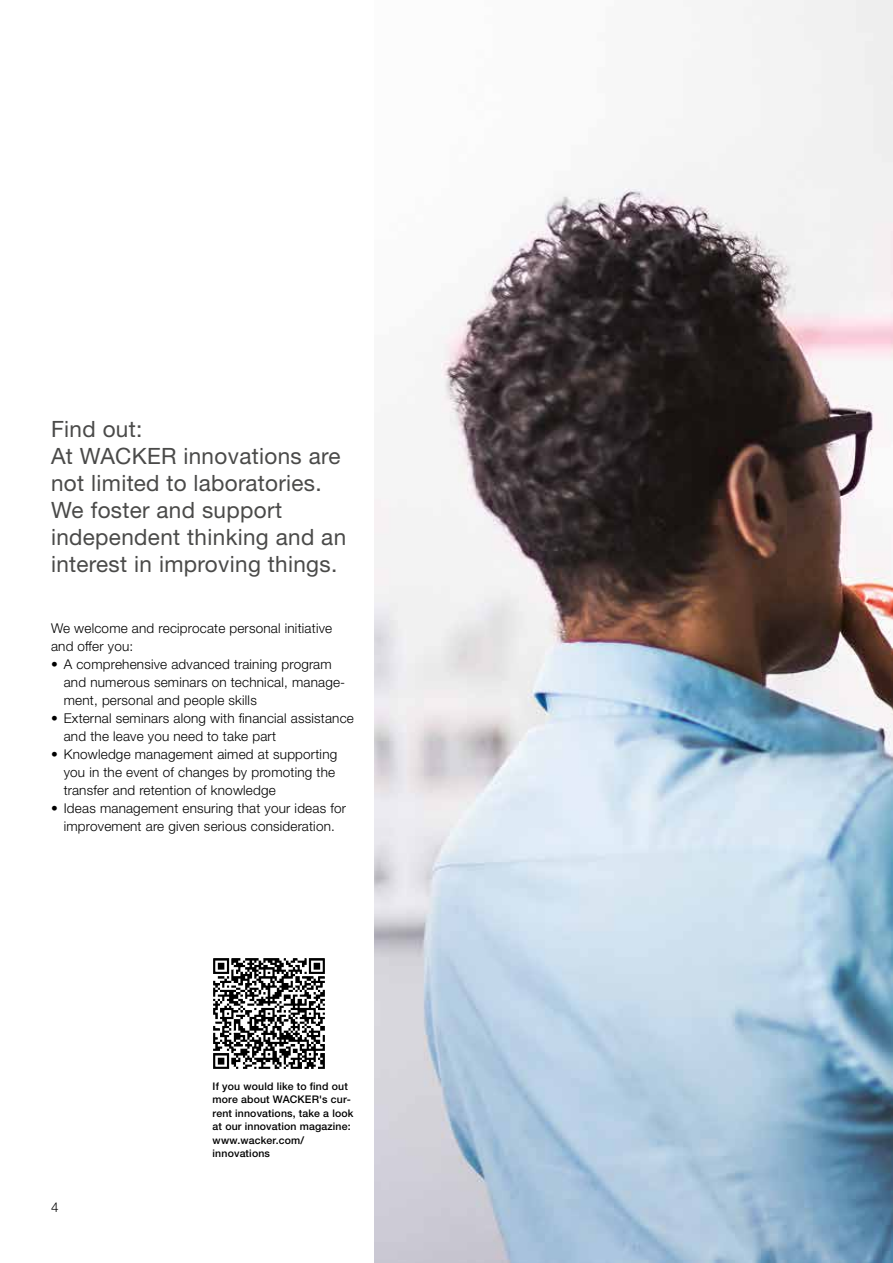
<style>
.page{position:relative;width:893px;height:1263px;background:#fff}
.page>*{position:absolute;margin:0;border:0;box-sizing:border-box;transform-origin:0 0}
.t1{font:22.5px/27px "Neue Helveticafor WACKER 55";letter-spacing:.015em;color:#4a4a49}
.t2{font:13.5px/18px "Neue Helveticafor WACKER 45";letter-spacing:.015em;color:#000}
.t3{font:10.5px/13.5px "Neue Helveticafor WACKER 65";letter-spacing:.015em;color:#000}
</style>
<div class="page">
<img style="left:374px;top:0;width:519px;height:1263px">
<img style="left:213px;top:958px;width:112px;height:111px">
<h1 class="t1" style="left:51px;top:415px;width:297px">Find out:<br>At WACKER innovations are not limited to laboratories.<br>We foster and support independent thinking and an interest in improving things.</h1>
<p class="t2" style="left:51px;top:619px;width:283px">We welcome and reciprocate personal initiative and offer you:</p>
<p class="t2" style="left:64px;top:655px;width:283px;text-indent:-13px">• A comprehensive advanced training program and numerous seminars on technical, manage&shy;ment, personal and people skills</p>
<p class="t2" style="left:64px;top:709px;width:292px;text-indent:-13px">• External seminars along with financial assistance and the leave you need to take part</p>
<p class="t2" style="left:64px;top:745px;width:275px;text-indent:-13px">• Knowledge management aimed at supporting you in the event of changes by promoting the transfer and retention of knowledge</p>
<p class="t2" style="left:51px;top:799px;width:296px;text-align:center">• Ideas management ensuring that your ideas for improvement are given serious consideration.</p>
<p class="t2" style="left:51px;top:1198px;width:9px">4</p>
<p class="t3" style="left:213px;top:1079px;width:142px">If you would like to find out more about WACKER's cur&shy;rent innovations, take a look at our innovation magazine: www.wacker.com/ innovations</p>
</div>
